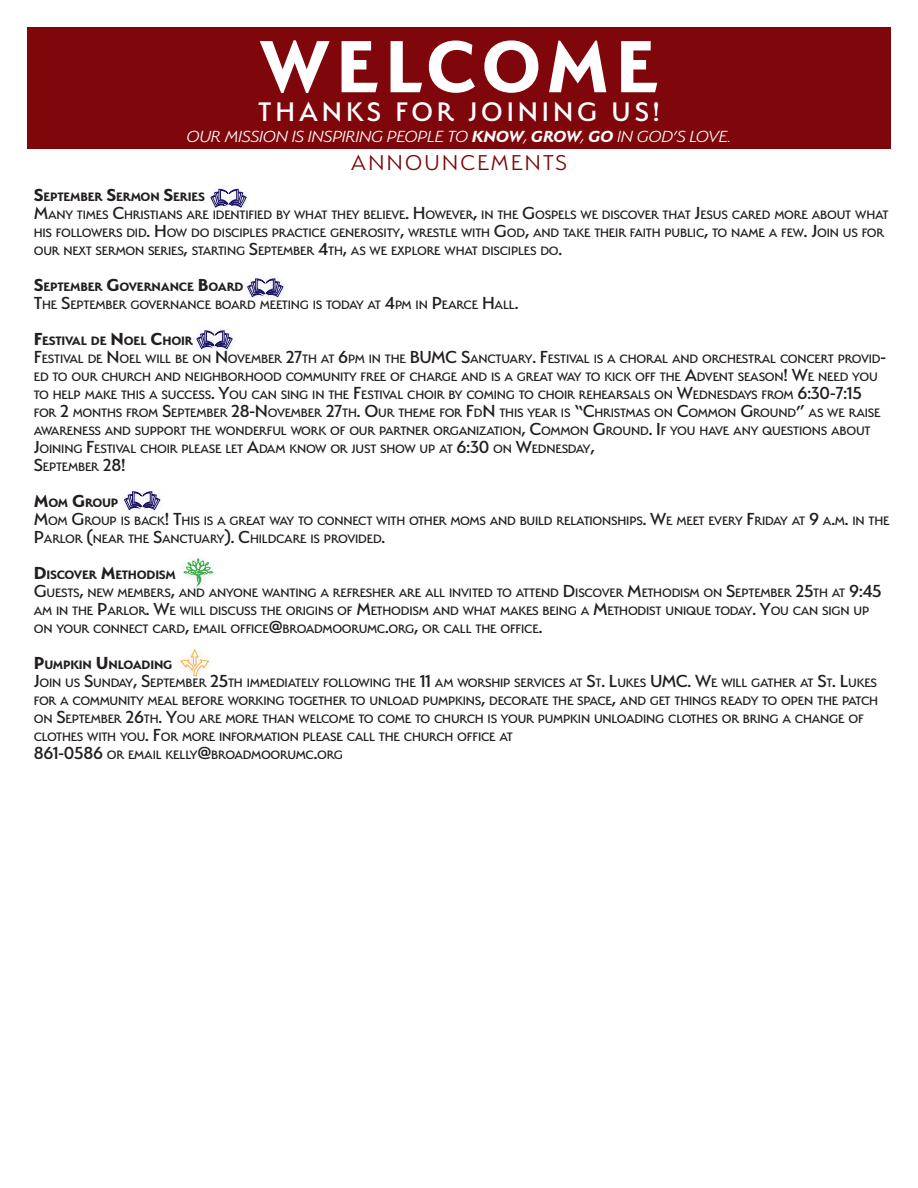
<style>
.page{position:relative;width:918px;height:1188px;background:#fff}
.page>*{position:absolute;margin:0;border:0;box-sizing:border-box;transform-origin:0 0}
.Main{font:700 82.5px "Serenity";letter-spacing:.07em;color:#fff}
.Secondary{font:500 30px "Serenity";letter-spacing:.13em;color:#fff}
.Order{font:300 24px "Serenity";color:#7f060a}
.Secondary-2{font:italic 300 18px "Serenity";color:#fff}
.BODY_TEXT{font:500 13.65px/18px "Serenity";letter-spacing:-.015em;color:#231f20}
.BODY_TEXT-2{font:700 13.65px "Serenity";letter-spacing:-.015em;color:#231f20}
.s1{font-weight:700}
.s2{font-size:19.5px}
</style>
<div class="page">
<div style="left:27px;top:27px;width:864px;height:121px;background:#7f060a"></div>
<svg style="left:124px;top:491px;width:37px;height:20px"></svg>
<svg style="left:247px;top:278px;width:37px;height:20px"></svg>
<svg style="left:196px;top:330px;width:37px;height:20px"></svg>
<svg style="left:210px;top:188px;width:37px;height:20px"></svg>
<svg style="left:183px;top:558px;width:31px;height:30px"></svg>
<svg style="left:180px;top:649px;width:30px;height:27px"></svg>
<p class="Main" style="left:260px;top:20px;width:400px">WELCOME</p>
<p class="Secondary" style="left:258px;top:95px;width:403px">THANKS FOR JOINING US!</p>
<p class="Secondary-2" style="left:187px;top:127px;width:546px">OUR MISSION IS INSPIRING PEOPLE TO <span class="s1">KNOW</span>, <span class="s1">GROW</span>, <span class="s1">GO</span> IN GOD’S LOVE.</p>
<p class="Order" style="left:351px;top:150px;width:19px">ANNOUNCE</p>
<p class="Order" style="left:491px;top:150px;width:35px">MENTS</p>
<p class="BODY_TEXT-2" style="left:34px;top:189px;width:172px"><span class="s2">S</span>EPTEMBER <span class="s2">S</span>ERMON <span class="s2">S</span>ERIES</p>
<p class="BODY_TEXT" style="left:34px;top:206px;width:856px"><span class="s2">M</span>ANY TIMES <span class="s2">C</span>HRISTIANS ARE IDENTIFIED BY WHAT THEY BELIEVE<span class="s2">. H</span> OWEVER<span class="s2">,</span> IN THE <span class="s2">G</span>OSPELS WE DISCOVER THAT <span class="s2">J</span>ESUS CARED MORE ABOUT WHAT<br>HIS FOLLOWERS DID<span class="s2">. H</span> OW DO DISCIPLES PRACTICE GENEROSITY<span class="s2">,</span> WRESTLE WITH <span class="s2">G</span>OD<span class="s2">,</span> AND TAKE THEIR FAITH PUBLIC<span class="s2">,</span> TO NAME A FEW<span class="s2">. J</span>OIN US FOR<br>OUR NEXT SERMON SERIES<span class="s2">,</span> STARTING <span class="s2">S</span>EPTEMBER <span class="s2">4</span>TH<span class="s2">,</span> AS WE EXPLORE WHAT DISCIPLES DO<span class="s2">.</span></p>
<p class="BODY_TEXT-2" style="left:34px;top:279px;width:211px"><span class="s2">S</span>EPTEMBER <span class="s2">G</span>OVERNANCE <span class="s2">B</span>OARD</p>
<p class="BODY_TEXT" style="left:34px;top:296px;width:486px"><span class="s2">T</span>HE <span class="s2">S</span>EPTEMBER GOVERNANCE BOARD MEETING IS TODAY AT <span class="s2">4</span>PM IN <span class="s2">P</span> EARCE <span class="s2">H</span>ALL<span class="s2">.</span></p>
<p class="BODY_TEXT-2" style="left:34px;top:333px;width:161px"><span class="s2">F</span>ESTIVAL DE <span class="s2">N</span> OEL <span class="s2">C</span>HOIR</p>
<p class="BODY_TEXT" style="left:34px;top:350px;width:399px"><span class="s2">F</span>ESTIVAL DE <span class="s2">N</span> OEL WILL BE ON <span class="s2">N</span> OVEMBER <span class="s2">27</span>TH AT <span class="s2">6</span>PM IN THE <span class="s2">BUMC</span></p>
<p class="BODY_TEXT" style="left:34px;top:350px;width:854px;text-indent:427px"><span class="s2">S</span>ANCTUARY<span class="s2">. F</span>ESTIVAL IS A CHORAL AND ORCHESTRAL CONCERT PROVID<span class="s2">-</span>ED TO OUR CHURCH AND NEIGHBORHOOD COMMUNITY FREE OF CHARGE AND IS A GREAT WAY TO KICK OFF THE <span class="s2">A</span>DVENT SEASON<span class="s2">! W</span>E NEED YOU TO HELP MAKE THIS A SUCCESS<span class="s2">. Y</span>OU CAN SING IN THE <span class="s2">F</span>ESTIVAL CHOIR BY COMING TO CHOIR REHEARSALS ON <span class="s2">W</span>EDNESDAYS FROM <span class="s2">6:30-7:15<br></span>FOR <span class="s2">2</span> MONTHS FROM <span class="s2">S</span>EPTEMBER <span class="s2">28-N</span> OVEMBER <span class="s2">27</span>TH<span class="s2">. O</span>UR THEME FOR <span class="s2">F</span>D<span class="s2">N</span> THIS YEAR IS <span class="s2">“C</span>HRISTMAS ON <span class="s2">C</span>OMMON <span class="s2">G</span>ROUND<span class="s2">”</span> AS WE RAISE AWARENESS AND SUPPORT THE WONDERFUL WORK OF OUR PARTNER ORGANIZATION<span class="s2">, C</span>OMMON <span class="s2">G</span>ROUND<span class="s2">. I</span> F YOU HAVE ANY QUESTIONS ABOUT <span class="s2">J</span>OINING <span class="s2">F</span>ESTIVAL CHOIR PLEASE LET <span class="s2">A</span>DAM KNOW OR JUST SHOW UP AT <span class="s2">6:30</span> ON <span class="s2">W</span>EDNESDAY<span class="s2">,<br>S</span>EPTEMBER <span class="s2">28!</span></p>
<p class="BODY_TEXT-2" style="left:34px;top:495px;width:86px"><span class="s2">M</span>OM <span class="s2">G</span>ROUP</p>
<p class="BODY_TEXT" style="left:34px;top:512px;width:857px"><span class="s2">M</span>OM <span class="s2">G</span>ROUP IS BACK<span class="s2">! T</span>HIS IS A GREAT WAY TO CONNECT WITH OTHER MOMS AND BUILD RELATIONSHIPS<span class="s2">. W</span>E MEET EVERY <span class="s2">F</span>RIDAY AT <span class="s2">9</span> A<span class="s2">.</span>M<span class="s2">.</span> IN THE<br><span class="s2">P</span>ARLOR <span class="s2">(</span>NEAR THE <span class="s2">S</span>ANCTUARY<span class="s2">). C</span>HILDCARE IS PROVIDED<span class="s2">.</span></p>
<p class="BODY_TEXT-2" style="left:34px;top:567px;width:144px"><span class="s2">D</span>ISCOVER <span class="s2">M</span>ETHODISM</p>
<p class="BODY_TEXT" style="left:34px;top:584px;width:849px"><span class="s2">G</span>UESTS<span class="s2">,</span> NEW MEMBERS<span class="s2">,</span> AND ANYONE WANTING A REFRESHER ARE ALL INVITED TO ATTEND <span class="s2">D</span> ISCOVER <span class="s2">M</span>ETHODISM ON <span class="s2">S</span>EPTEMBER <span class="s2">25</span>TH AT <span class="s2">9:45<br></span>AM IN THE <span class="s2">P</span>ARLOR<span class="s2">. W</span>E WILL DISCUSS THE ORIGINS OF <span class="s2">M</span>ETHODISM AND WHAT MAKES BEING A <span class="s2">M</span>ETHODIST UNIQUE TODAY<span class="s2">. Y</span>OU CAN SIGN UP<br>ON YOUR CONNECT CARD<span class="s2">,</span> EMAIL OFFICE<span class="s2">@</span>BROADMOORUMC<span class="s2">.</span>ORG<span class="s2">,</span> OR CALL THE OFFICE<span class="s2">.</span></p>
<p class="BODY_TEXT-2" style="left:34px;top:657px;width:139px"><span class="s2">P</span>UMPKIN <span class="s2">U</span> NLOADING</p>
<p class="BODY_TEXT" style="left:34px;top:674px;width:630px"><span class="s2">J</span>OIN US <span class="s2">S</span>UNDAY<span class="s2">, S</span>EPTEMBER <span class="s2">25</span>TH IMMEDIATELY FOLLOWING THE <span class="s2">11</span> AM WORSHIP SERVICES AT <span class="s2">S</span>T<span class="s2">. L</span>UKES <span class="s2">UMC</span></p>
<p class="BODY_TEXT" style="left:34px;top:674px;width:846px;text-indent:654px"><span class="s2">. W</span>E WILL GATHER AT <span class="s2">S</span>T<span class="s2">. L</span>UKES FOR A COMMUNITY MEAL BEFORE WORKING TOGETHER TO UNLOAD PUMPKINS<span class="s2">,</span> DECORATE THE SPACE<span class="s2">,</span> AND GET THINGS READY TO OPEN THE PATCH ON <span class="s2">S</span>EPTEMBER <span class="s2">26</span>TH<span class="s2">. Y</span>OU ARE MORE THAN WELCOME TO COME TO CHURCH IS YOUR PUMPKIN UNLOADING CLOTHES OR BRING A CHANGE OF CLOTHES WITH YOU<span class="s2">. F</span>OR MORE INFORMATION PLEASE CALL THE CHURCH OFFICE AT<br><span class="s2">861-0586</span> OR EMAIL KELLY<span class="s2">@</span>BROADMOORUMC<span class="s2">.</span>ORG</p>
</div>
